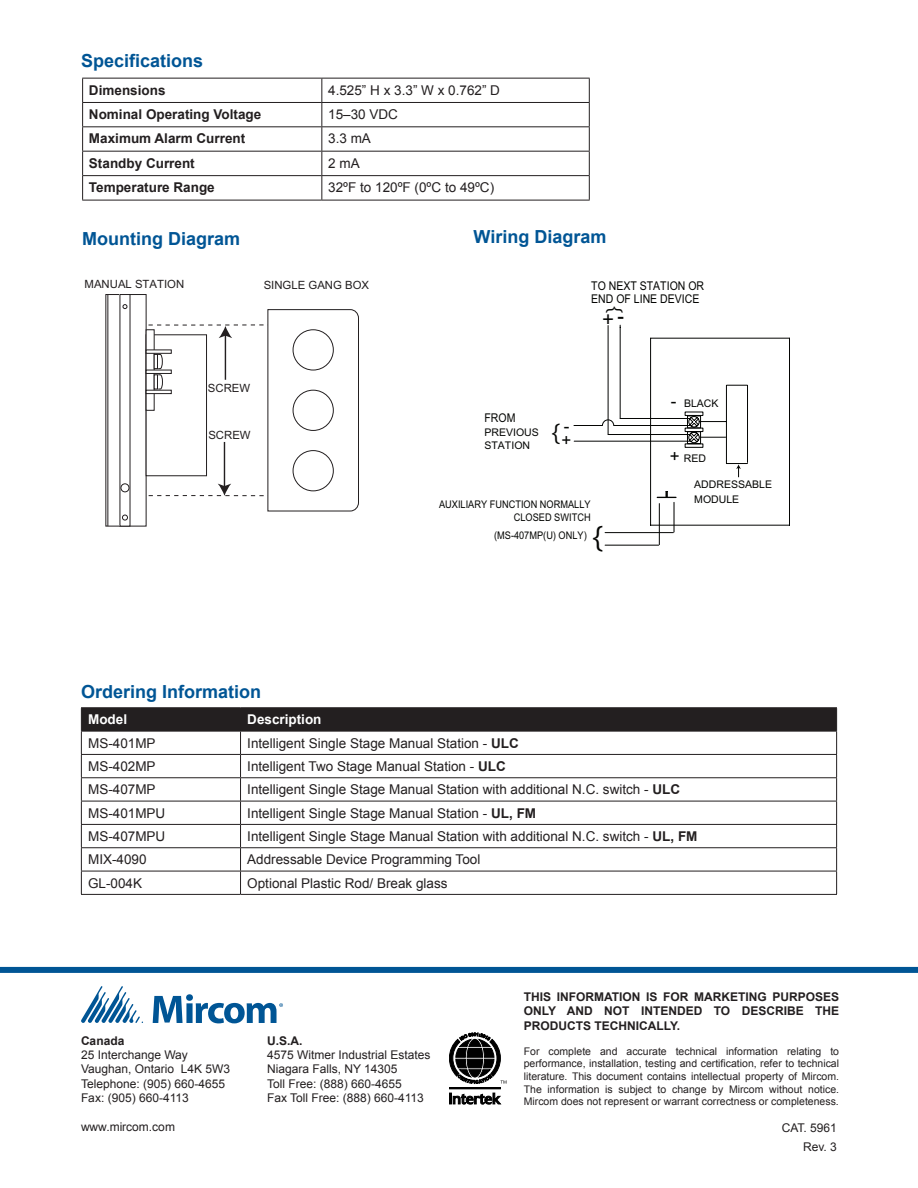
<style>
.page{position:relative;width:918px;height:1188px;background:#fff}
.page>*{position:absolute;margin:0;border:0;box-sizing:border-box;transform-origin:0 0}
.t1{font:27.75px "Helvetica";color:#040503}
.t2{font:22.05px "Helvetica";color:#040503}
.t3{font:18.9px "Helvetica";color:#040503}
.ParaStyle01-Leading{font:700 18px "Arial";color:#005595}
.t4{font:18px "Helvetica";color:#040503}
.t5{font:16.8px/14.4px "Arial";color:#040503}
.ParaStyle01-Leading-2{font:13.5px "Arial";color:#231f20}
.ParaStyle01-Leading-3{font:700 13.5px "Arial";color:#231f20}
.heading_2{font:700 13.5px "Arial";color:#fff}
.ParaStyle01-Leading-4{font:12px/14.4px "Arial";color:#231f20}
.ParaStyle02-Leading{font:700 12px/14.4px "Arial";color:#231f20;text-align:justify}
.t6{font:12px/12.8px "Arial";color:#040503;scale:.87 1}
.ParaStyle01-Leading-5{font:700 12px "Arial";color:#231f20}
.ParaStyle12-Leading{font:12px "Arial";color:#231f20}
.t7{font:11.4px "Arial";color:#231f20}
.ParaStyle02-Leading-2{font:10.5px/12.6px "Arial";color:#231f20;text-align:justify}
.t8{font:10.5px/12.6px "Arial";color:#040503;text-align:right;scale:.87 1}
.t9{font:10.5px/15.1px "Arial";color:#040503}
.s1{font-size:16.8px}
.s2{font-weight:700}
</style>
<div class="page">
<div style="left:0;top:967px;width:918px;height:6px;background:#005595"></div>
<svg style="left:81px;top:986px;width:62px;height:37px"></svg>
<svg style="left:153px;top:994px;width:130px;height:29px"></svg>
<svg style="left:449px;top:1093px;width:52px;height:11px"></svg>
<div style="left:449px;top:1087px;width:52px;height:2px;border:1px solid #000"></div>
<svg style="left:449px;top:1033px;width:57px;height:51px"></svg>
<hr style="left:81px;top:894px;width:160px;height:1px;background:#231f20">
<hr style="left:241px;top:894px;width:596px;height:1px;background:#231f20">
<hr style="left:81px;top:707px;width:160px;height:1px;background:#231f20">
<hr style="left:241px;top:707px;width:596px;height:1px;background:#231f20">
<svg style="left:81px;top:708px;width:756px;height:186px"></svg>
<hr style="left:81px;top:731px;width:160px;height:1px;background:#231f20">
<hr style="left:241px;top:731px;width:596px;height:1px;background:#231f20">
<hr style="left:82px;top:78px;width:240px;height:1px;background:#231f20">
<hr style="left:322px;top:78px;width:268px;height:1px;background:#231f20">
<hr style="left:82px;top:102px;width:240px;height:1px;background:#231f20">
<hr style="left:322px;top:102px;width:268px;height:1px;background:#231f20">
<hr style="left:82px;top:126px;width:240px;height:1px;background:#231f20">
<hr style="left:322px;top:126px;width:268px;height:1px;background:#231f20">
<hr style="left:82px;top:151px;width:240px;height:1px;background:#231f20">
<hr style="left:322px;top:151px;width:268px;height:1px;background:#231f20">
<hr style="left:82px;top:175px;width:240px;height:1px;background:#231f20">
<svg style="left:82px;top:79px;width:1px;height:121px"></svg>
<hr style="left:322px;top:175px;width:268px;height:1px;background:#231f20">
<svg style="left:321px;top:79px;width:1px;height:121px"></svg>
<svg style="left:589px;top:79px;width:1px;height:121px"></svg>
<hr style="left:82px;top:200px;width:240px;height:1px;background:#231f20">
<hr style="left:322px;top:200px;width:268px;height:1px;background:#231f20">
<hr style="left:108px;top:295px;width:1px;height:231px;background:#231f20">
<svg style="left:105px;top:304px;width:254px;height:216px"></svg>
<hr style="left:650px;top:338px;width:1px;height:187px;background:#040503">
<hr style="left:789px;top:338px;width:1px;height:187px;background:#040503">
<hr style="left:651px;top:525px;width:139px;height:1px;background:#040503">
<hr style="left:651px;top:338px;width:139px;height:1px;background:#040503">
<hr style="left:574px;top:441px;width:116px;height:1px;background:#040503">
<hr style="left:608px;top:434px;width:81px;height:1px;background:#040503">
<hr style="left:747px;top:385px;width:1px;height:77px;background:#040503">
<svg style="left:727px;top:385px;width:20px;height:1px"></svg>
<hr style="left:726px;top:385px;width:1px;height:79px;background:#040503">
<hr style="left:614px;top:425px;width:76px;height:1px;background:#040503">
<hr style="left:620px;top:418px;width:70px;height:1px;background:#040503">
<hr style="left:620px;top:327px;width:1px;height:91px;background:#040503">
<hr style="left:608px;top:326px;width:1px;height:108px;background:#040503">
<svg style="left:684px;top:411px;width:43px;height:37px"></svg>
<svg style="left:726px;top:462px;width:22px;height:15px"></svg>
<svg style="left:574px;top:419px;width:40px;height:7px"></svg>
<svg style="left:657px;top:491px;width:19px;height:7px"></svg>
<hr style="left:659px;top:504px;width:1px;height:41px;background:#040503">
<hr style="left:605px;top:532px;width:68px;height:1px;background:#040503">
<hr style="left:605px;top:545px;width:54px;height:1px;background:#040503">
<hr style="left:673px;top:502px;width:2px;height:30px;background:#040503">
<p class="ParaStyle01-Leading" style="left:81px;top:49px;width:124px">Specifications</p>
<p class="ParaStyle01-Leading-3" style="left:89px;top:81px;width:78px">Dimensions</p>
<p class="ParaStyle01-Leading-2" style="left:328px;top:81px;width:173px">4.525” H x 3.3” W x 0.762” D</p>
<p class="ParaStyle01-Leading-3" style="left:89px;top:105px;width:174px">Nominal Operating Voltage</p>
<p class="ParaStyle01-Leading-2" style="left:328px;top:105px;width:71px">15–30 VDC</p>
<p class="ParaStyle01-Leading-3" style="left:89px;top:130px;width:158px">Maximum Alarm Current</p>
<p class="ParaStyle01-Leading-2" style="left:328px;top:130px;width:44px">3.3 mA</p>
<p class="ParaStyle01-Leading-3" style="left:89px;top:154px;width:107px">Standby Current</p>
<p class="ParaStyle01-Leading-2" style="left:328px;top:154px;width:33px">2 mA</p>
<p class="ParaStyle01-Leading-3" style="left:89px;top:178px;width:127px">Temperature Range</p>
<p class="ParaStyle01-Leading-2" style="left:328px;top:179px;width:168px">32ºF to 120ºF (0ºC to 49ºC)</p>
<p class="ParaStyle01-Leading" style="left:82px;top:227px;width:160px">Mounting Diagram</p>
<p class="ParaStyle01-Leading" style="left:474px;top:225px;width:134px">Wiring Diagram</p>
<p class="t7" style="left:85px;top:277px;width:101px">MANUAL STATION</p>
<p class="t7" style="left:264px;top:278px;width:107px">SINGLE GANG BOX</p>
<p class="t6" style="left:591px;top:280px;width:131px">TO NEXT STATION OR<br>END OF LINE DEVICE</p>
<p class="t7" style="left:208px;top:381px;width:44px">SCREW</p>
<p class="t7" style="left:208px;top:428px;width:44px">SCREW</p>
<p class="t4" style="left:599px;top:313px;width:8px;rotate:-90deg">}</p>
<p class="t3" style="left:602px;top:302px;width:13px">+</p>
<p class="t2" style="left:617px;top:299px;width:9px">-</p>
<p class="t6" style="left:484px;top:412px;width:37px">FROM</p>
<p class="t9" style="left:484px;top:438px;width:47px">STATION</p>
<p class="t9" style="left:484px;top:425px;width:56px">PREVIOUS</p>
<p class="t2" style="left:560px;top:453px;width:9px;rotate:-180deg">}</p>
<p class="t5" style="left:562px;top:419px;width:11px">- +</p>
<p class="t8" style="left:439px;top:498px;width:176px">AUXILIARY FUNCTION NORMALLY<br>CLOSED SWITCH</p>
<p class="t8" style="left:494px;top:529px;width:108px">(MS-407MP(U) ONLY)</p>
<p class="t1" style="left:594px;top:515px;width:11px">{</p>
<p class="t9" style="left:671px;top:396px;width:49px"><span class="s1">-</span> BLACK</p>
<p class="t9" style="left:670px;top:451px;width:38px"><span class="s1">+</span> RED</p>
<p class="t9" style="left:694px;top:477px;width:79px">ADDRESSABLE<br>MODULE</p>
<p class="ParaStyle01-Leading" style="left:81px;top:680px;width:182px">Ordering Information</p>
<p class="heading_2" style="left:88px;top:711px;width:41px">Model</p>
<p class="heading_2" style="left:247px;top:711px;width:76px">Description</p>
<p class="ParaStyle01-Leading-2" style="left:88px;top:734px;width:69px">MS-401MP</p>
<p class="ParaStyle01-Leading-2" style="left:247px;top:734px;width:273px">Intelligent Single Stage Manual Station - <span class="s2">ULC</span></p>
<p class="ParaStyle01-Leading-2" style="left:88px;top:757px;width:69px">MS-402MP</p>
<p class="ParaStyle01-Leading-2" style="left:247px;top:757px;width:260px">Intelligent Two Stage Manual Station - <span class="s2">ULC</span></p>
<p class="ParaStyle01-Leading-2" style="left:88px;top:781px;width:69px">MS-407MP</p>
<p class="ParaStyle01-Leading-2" style="left:247px;top:781px;width:434px">Intelligent Single Stage Manual Station with additional N.C. switch - <span class="s2">ULC</span></p>
<p class="ParaStyle01-Leading-2" style="left:88px;top:804px;width:79px">MS-401MPU</p>
<p class="ParaStyle01-Leading-2" style="left:247px;top:804px;width:290px">Intelligent Single Stage Manual Station - <span class="s2">UL, FM</span></p>
<p class="ParaStyle01-Leading-2" style="left:88px;top:827px;width:79px">MS-407MPU</p>
<p class="ParaStyle01-Leading-2" style="left:247px;top:827px;width:452px">Intelligent Single Stage Manual Station with additional N.C. switch - <span class="s2">UL, FM</span></p>
<p class="ParaStyle01-Leading-2" style="left:88px;top:851px;width:60px">MIX-4090</p>
<p class="ParaStyle01-Leading-2" style="left:247px;top:851px;width:235px">Addressable Device Programming Tool</p>
<p class="ParaStyle01-Leading-2" style="left:88px;top:874px;width:56px">GL-004K</p>
<p class="ParaStyle01-Leading-2" style="left:247px;top:874px;width:202px">Optional Plastic Rod/ Break glass</p>
<p class="ParaStyle01-Leading-5" style="left:81px;top:1032px;width:45px">Canada</p>
<p class="ParaStyle01-Leading-4" style="left:81px;top:1048px;width:108px">25 Interchange Way</p>
<p class="ParaStyle01-Leading-4" style="left:81px;top:1062px;width:151px">Vaughan, Ontario L4K 5W3</p>
<p class="ParaStyle01-Leading-4" style="left:81px;top:1076px;width:146px">Telephone: (905) 660-4655</p>
<p class="ParaStyle01-Leading-4" style="left:81px;top:1091px;width:109px">Fax: (905) 660-4113</p>
<p class="ParaStyle01-Leading-4" style="left:81px;top:1120px;width:95px">www.mircom.com</p>
<p class="ParaStyle01-Leading-5" style="left:267px;top:1032px;width:37px">U.S.A.</p>
<p class="ParaStyle01-Leading-4" style="left:267px;top:1048px;width:165px">4575 Witmer Industrial Estates<br>Niagara Falls, NY 14305</p>
<p class="ParaStyle01-Leading-4" style="left:267px;top:1076px;width:136px">Toll Free: (888) 660-4655</p>
<p class="ParaStyle01-Leading-4" style="left:267px;top:1091px;width:158px">Fax Toll Free: (888) 660-4113</p>
<p class="ParaStyle02-Leading" style="left:524px;top:990px;width:317px">THIS INFORMATION IS FOR MARKETING PURPOSES ONLY AND NOT INTENDED TO DESCRIBE THE PRODUCTS TECHNICALLY.</p>
<p class="ParaStyle02-Leading-2" style="left:524px;top:1045px;width:317px">For complete and accurate technical information relating to performance, installation, testing and certification, refer to technical literature. This document contains intellectual property of Mircom.<br>The information is subject to change by Mircom without notice.<br>Mircom does not represent or warrant correctness or completeness.</p>
<p class="ParaStyle12-Leading" style="left:782px;top:1120px;width:57px">CAT. 5961</p>
<p class="ParaStyle01-Leading-4" style="left:803px;top:1140px;width:35px">Rev. 3</p>
</div>
